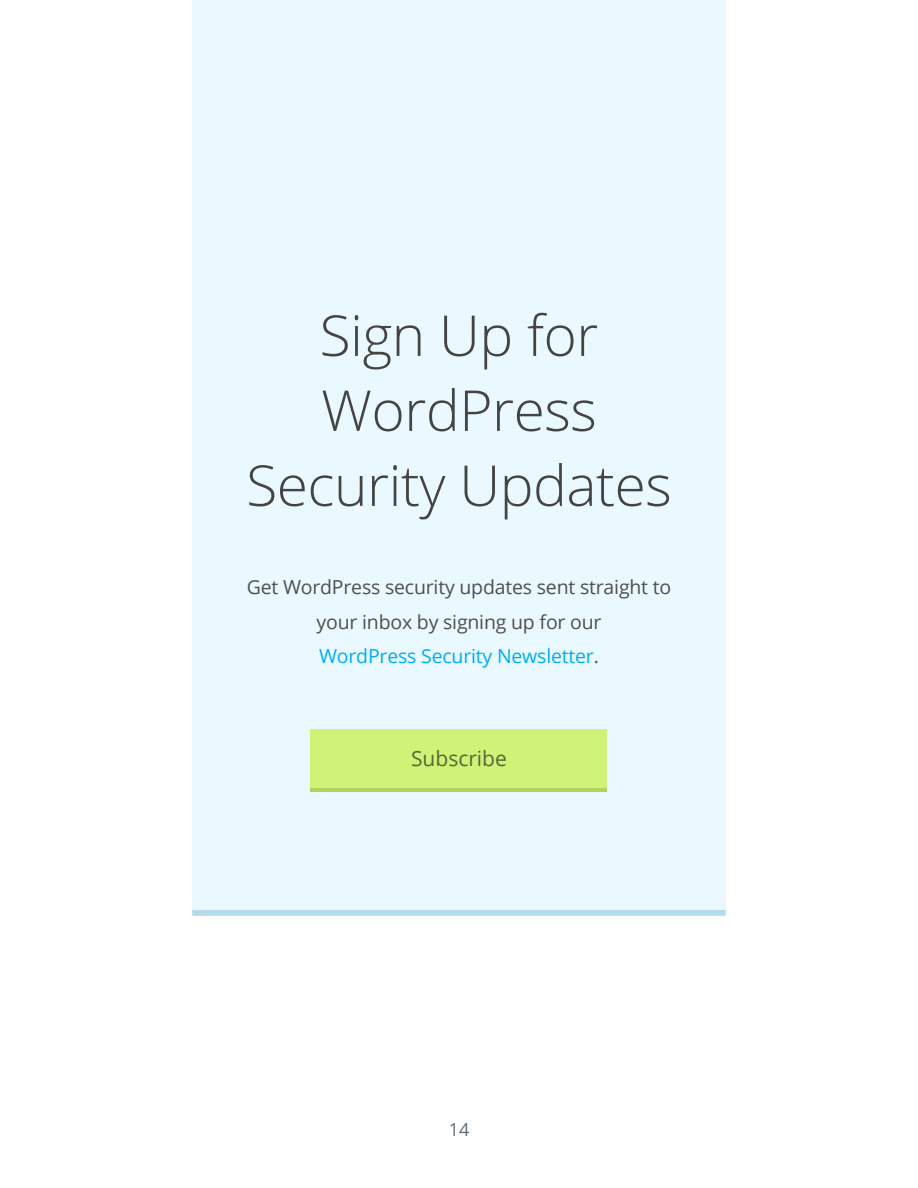
<style>
.page{position:relative;width:918px;height:1188px;background:#fff}
.page>*{position:absolute;margin:0;border:0;box-sizing:border-box;transform-origin:0 0}
.t1{font:300 56.4px/75px "Open Sans";letter-spacing:-.01em;color:#444;text-align:center}
.t2{font:21px "Open Sans";color:#586636}
.t3{font:19.35px/34.5px "Open Sans";letter-spacing:-.01em;color:#504f4f;text-align:center}
.t4{font:18px "Open Sans";color:#5c7078}
.s1{color:#00aeef}
</style>
<div class="page">
<div style="left:192px;top:0;width:534px;height:910px;background:#e9f9ff"></div>
<div style="left:311px;top:733px;width:296px;height:59px;background:#b1d35a"></div>
<div style="left:311px;top:729px;width:296px;height:59px;background:#cff377"></div>
<h1 class="t1" style="left:246px;top:296px;width:427px">Sign Up for<br>WordPress<br>Security Updates</h1>
<p class="t3" style="left:247px;top:570px;width:426px">Get WordPress security updates sent straight to your inbox by signing up for our<br><span class="s1">WordPress Security Newsletter</span>.</p>
<p class="t2" style="left:411px;top:744px;width:97px">Subscribe</p>
<p class="t4" style="left:449px;top:1117px;width:22px">14</p>
</div>
